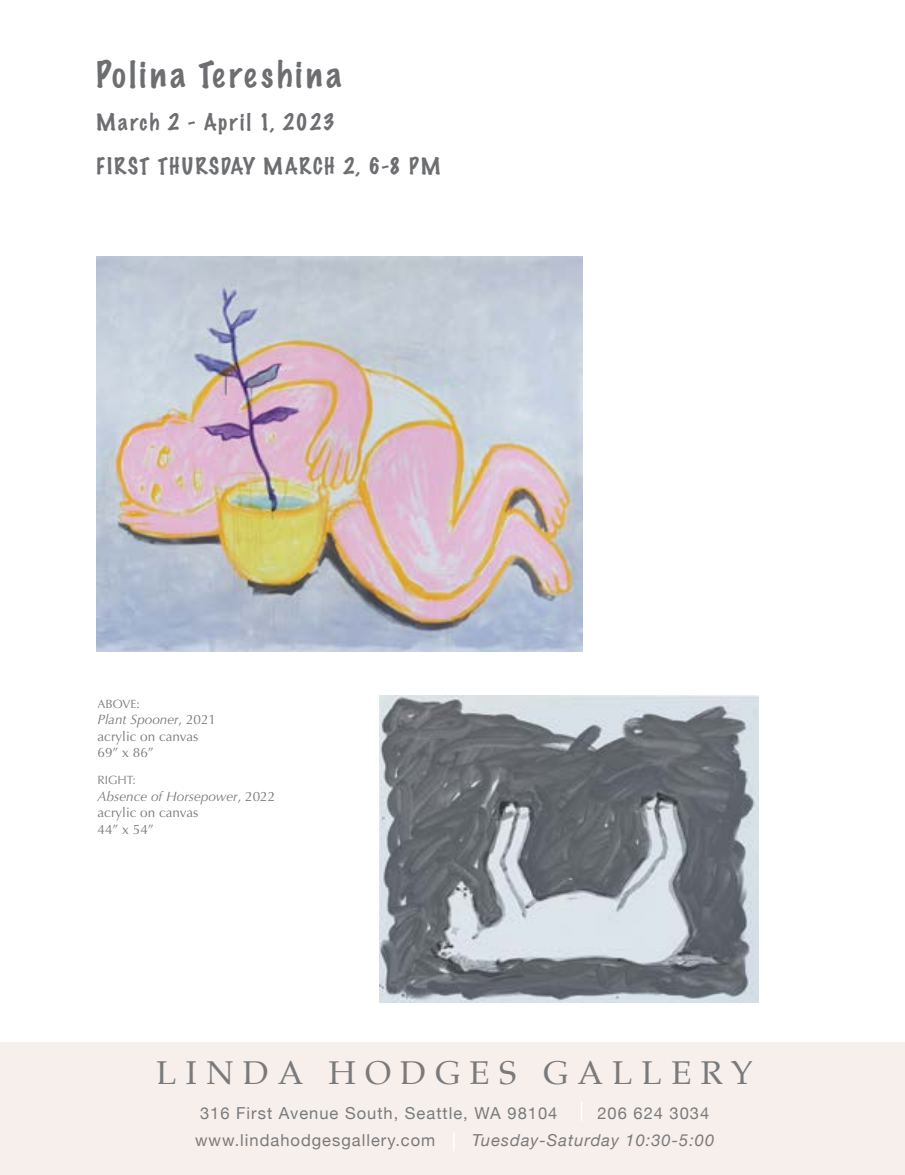
<style>
.page{position:relative;width:905px;height:1175px;background:#fff}
.page>*{position:absolute;margin:0;border:0;box-sizing:border-box;transform-origin:0 0}
.t1{font:33px "Palatino";letter-spacing:.28em;color:#797a7d}
.t2{font:100 33px "Marker Felt";letter-spacing:.115em;color:#6d6e71}
.t3{font:100 21px/43.5px "Marker Felt";letter-spacing:.07em;color:#6d6e71}
.t4{font:16.5px "Helvetica Neue";letter-spacing:.06em;color:#797a7d}
.t5{font:italic 16.5px "Helvetica Neue";letter-spacing:.06em;color:#797a7d}
.t6{font:13.5px/16.5px "Optima";color:#797a7d}
.t7{font:12px "Optima";color:#797a7d}
.t8{font:12px "Optima";color:#808285}
.s1{font-style:italic}
</style>
<div class="page">
<div style="left:0;top:1041px;width:904px;height:133px;background:#f6efeb"></div>
<svg style="left:453px;top:1133px;width:1px;height:18px"></svg>
<svg style="left:581px;top:1102px;width:1px;height:18px"></svg>
<img style="left:96px;top:256px;width:486px;height:395px">
<img style="left:380px;top:695px;width:378px;height:307px">
<p class="t2" style="left:96px;top:48px;width:247px">Polina Tereshina</p>
<p class="t3" style="left:96px;top:100px;width:346px">March 2 - April 1, 2023<br>FIRST THURSDAY MARCH 2, 6-8 PM</p>
<p class="t7" style="left:98px;top:697px;width:44px">ABOVE:</p>
<p class="t6" style="left:97px;top:712px;width:120px"><span class="s1">Plant Spooner</span>, 2021 acrylic on canvas<br>69” x 86”</p>
<p class="t8" style="left:98px;top:773px;width:40px">RIGHT:</p>
<p class="t6" style="left:97px;top:788px;width:179px"><span class="s1">Absence of Horsepower</span>, 2022 acrylic on canvas<br>44” x 54”</p>
<p class="t1" style="left:156px;top:1045px;width:597px">LINDA HODGES GALLERY</p>
<p class="t4" style="left:200px;top:1101px;width:359px">316 First Avenue South, Seattle, WA 98104</p>
<p class="t4" style="left:597px;top:1101px;width:113px">206 624 3034</p>
<p class="t4" style="left:195px;top:1128px;width:242px">www.lindahodgesgallery.com</p>
<p class="t5" style="left:472px;top:1128px;width:243px">Tuesday-Saturday 10:30-5:00</p>
</div>
